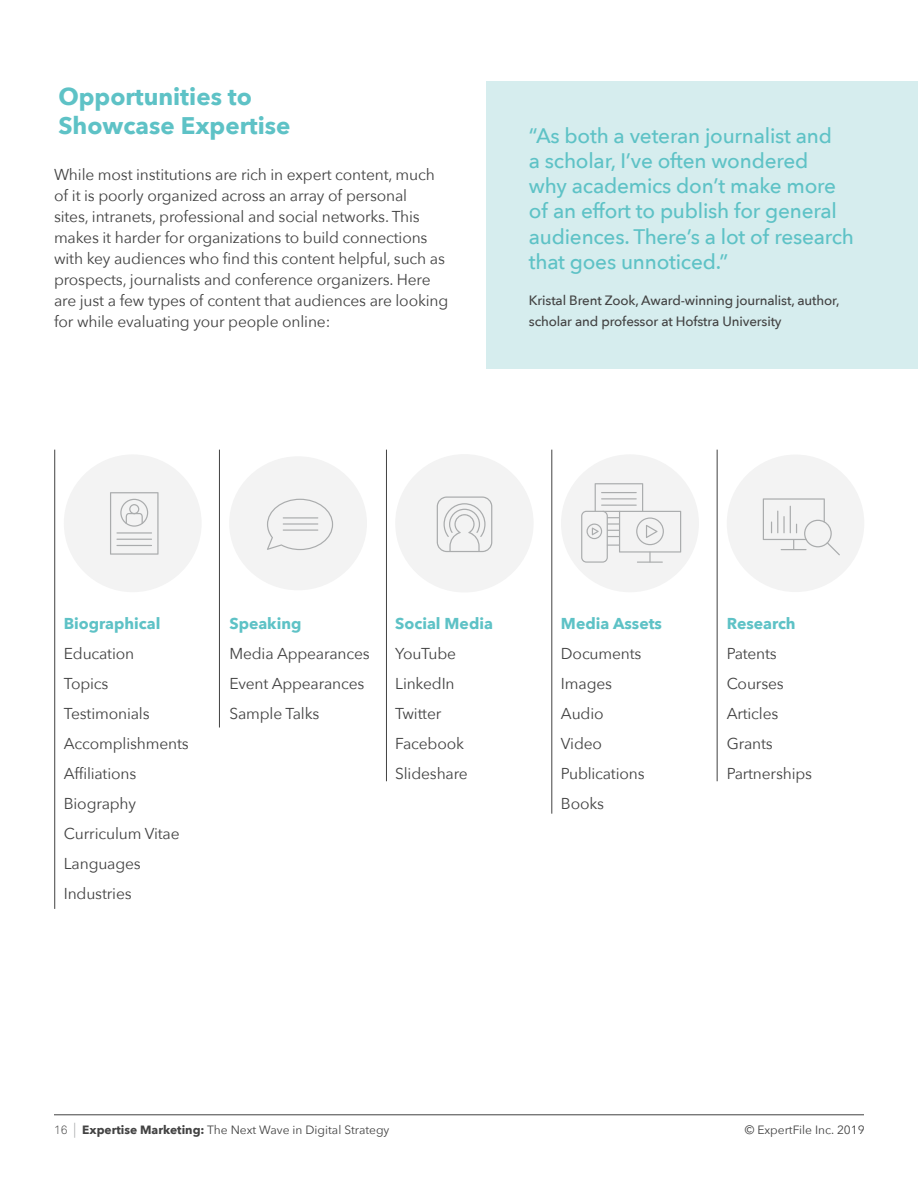
<style>
.page{position:relative;width:918px;height:1188px;background:#fff}
.page>*{position:absolute;margin:0;border:0;box-sizing:border-box;transform-origin:0 0}
.t1{font:700 24px/28.8px "Avenir Next";color:#5ec2c6}
.t2{font:500 21px/25.2px "Avenir Next";letter-spacing:-.01em;color:#5ec2c6}
.t3{font:15.75px/21px "Avenir Next";letter-spacing:-.01em;color:#424242}
.t4{font:700 15.75px "Avenir Next";color:#5ec2c6}
.t5{font:500 13.5px/21px "Avenir Next";letter-spacing:-.01em;color:#424242}
.t6{font:12px "Avenir Next";color:#424242}
.s1{font-family:"Akkurat";font-weight:300}
.s2{font-size:15px;color:#aaacad}
.s3{font-weight:700}
</style>
<div class="page">
<hr style="left:54px;top:1115px;width:810px;height:1px;background:#424242">
<hr style="left:54px;top:450px;width:1px;height:459px;background:#424242">
<hr style="left:219px;top:450px;width:1px;height:278px;background:#424242">
<hr style="left:386px;top:450px;width:1px;height:331px;background:#424242">
<hr style="left:552px;top:450px;width:1px;height:364px;background:#424242">
<hr style="left:717px;top:450px;width:1px;height:331px;background:#424242">
<div style="left:64px;top:454px;width:138px;height:138px;background:#f3f3f3;border-radius:50%"></div>
<svg style="left:110px;top:492px;width:49px;height:63px"></svg>
<div style="left:229px;top:456px;width:138px;height:134px;background:#f3f3f3;border-radius:50%"></div>
<svg style="left:267px;top:499px;width:66px;height:51px"></svg>
<div style="left:395px;top:454px;width:139px;height:139px;background:#f3f3f3;border-radius:50%"></div>
<svg style="left:437px;top:496px;width:55px;height:56px"></svg>
<div style="left:561px;top:454px;width:138px;height:138px;background:#f3f3f3;border-radius:50%"></div>
<svg style="left:581px;top:483px;width:100px;height:80px"></svg>
<div style="left:727px;top:455px;width:137px;height:137px;background:#f3f3f3;border-radius:50%"></div>
<svg style="left:763px;top:498px;width:77px;height:57px"></svg>
<div style="left:486px;top:81px;width:432px;height:288px;background:#d6edee"></div>
<p class="t1" style="left:58px;top:82px;width:234px">Opportunities to<br>Showcase Expertise</p>
<p class="t3" style="left:54px;top:163px;width:396px">While most institutions are rich in expert content, much of it is poorly organized across an array of personal<br>sites, intranets, professional and social networks. This makes it harder for organizations to build connections with key audiences who find this content helpful, such as prospects, journalists and conference organizers. Here are just a few types of content that audiences are looking for while evaluating your people online:</p>
<p class="t2" style="left:529px;top:122px;width:327px">“As both a veteran journalist and<br>a scholar, I’ve often wondered<br>why academics don’t make more of an effort to publish for general audiences. There’s a lot of research that goes unnoticed.”</p>
<p class="t5" style="left:529px;top:289px;width:312px">Kristal Brent Zook, Award-winning journalist, author, scholar and professor at Hofstra University</p>
<p class="t4" style="left:64px;top:610px;width:98px">Biographical</p>
<p class="t3" style="left:64px;top:642px;width:72px">Education</p>
<p class="t3" style="left:64px;top:672px;width:46px">Topics</p>
<p class="t3" style="left:64px;top:702px;width:87px">Testimonials</p>
<p class="t3" style="left:64px;top:732px;width:126px">Accomplishments</p>
<p class="t3" style="left:64px;top:762px;width:74px">Affiliations</p>
<p class="t3" style="left:64px;top:792px;width:74px">Biography</p>
<p class="t3" style="left:64px;top:822px;width:117px">Curriculum Vitae</p>
<p class="t3" style="left:64px;top:852px;width:79px">Languages</p>
<p class="t3" style="left:64px;top:882px;width:69px">Industries</p>
<p class="t4" style="left:229px;top:610px;width:73px">Speaking</p>
<p class="t3" style="left:229px;top:642px;width:142px">Media Appearances</p>
<p class="t3" style="left:229px;top:672px;width:137px">Event Appearances</p>
<p class="t3" style="left:229px;top:702px;width:91px">Sample Talks</p>
<p class="t4" style="left:395px;top:610px;width:99px">Social Media</p>
<p class="t3" style="left:395px;top:642px;width:63px">YouTube</p>
<p class="t3" style="left:395px;top:672px;width:61px">LinkedIn</p>
<p class="t3" style="left:395px;top:702px;width:48px">Twitter</p>
<p class="t3" style="left:395px;top:732px;width:70px">Facebook</p>
<p class="t3" style="left:395px;top:762px;width:74px">Slideshare</p>
<p class="t4" style="left:561px;top:610px;width:103px">Media Assets</p>
<p class="t3" style="left:561px;top:642px;width:82px">Documents</p>
<p class="t3" style="left:561px;top:672px;width:53px">Images</p>
<p class="t3" style="left:561px;top:702px;width:44px">Audio</p>
<p class="t3" style="left:561px;top:732px;width:43px">Video</p>
<p class="t3" style="left:561px;top:762px;width:85px">Publications</p>
<p class="t3" style="left:561px;top:792px;width:45px">Books</p>
<p class="t4" style="left:727px;top:610px;width:70px">Research</p>
<p class="t3" style="left:727px;top:642px;width:52px">Patents</p>
<p class="t3" style="left:727px;top:672px;width:59px">Courses</p>
<p class="t3" style="left:727px;top:702px;width:53px">Articles</p>
<p class="t3" style="left:727px;top:732px;width:48px">Grants</p>
<p class="t3" style="left:727px;top:762px;width:87px">Partnerships</p>
<p class="t6" style="left:54px;top:1120px;width:337px"><span class="s1">16</span> <span class="s2">|</span> <span class="s3">Expertise Marketing:</span> The Next Wave in Digital Strategy</p>
<p class="t6" style="left:745px;top:1120px;width:122px">© ExpertFile Inc. 2019</p>
</div>
